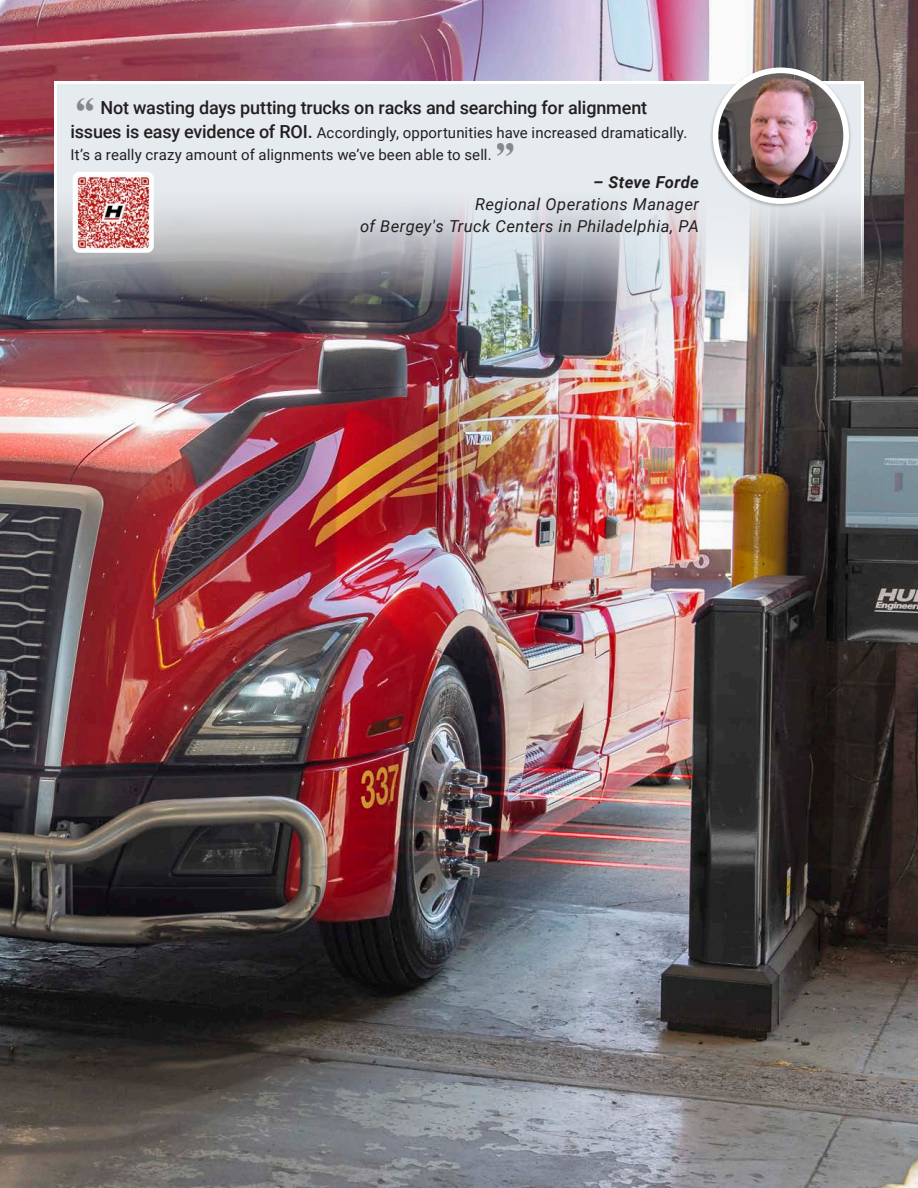
<style>
.page{position:relative;width:918px;height:1188px;background:#fff}
.page>*{position:absolute;margin:0;border:0;box-sizing:border-box;transform-origin:0 0}
.t1{font:48px "Engravers";color:#939598}
.DS2_7_2_-_Quotation{font:500 18px "Roboto";letter-spacing:-.01em;color:#231f20}
.DS2_7_3_-_Quote_Attribution__nested{font:italic 16.5px/21.6px "Roboto";letter-spacing:.025em;color:#231f20;text-align:right}
.DS2_7_2_-_Quotation-2{font:15px/21.6px "Roboto";letter-spacing:.005em;color:#231f20}
.s1{font-weight:500;font-size:18px}
.s2{font-weight:700}
</style>
<div class="page">
<img style="left:0;top:0;width:918px;height:1188px">
<svg style="left:58px;top:85px;width:802px;height:213px;background:#cccfd4"></svg>
<div style="left:54px;top:81px;width:810px;height:221px;border:3px solid #fff"></div>
<div style="left:710px;top:66px;width:142px;height:142px;background:#231f20;opacity:.3"></div>
<img style="left:715px;top:70px;width:131px;height:131px;border-radius:65px">
<div style="left:713px;top:68px;width:136px;height:136px;border:6px solid #fff;border-radius:50%"></div>
<div style="left:73px;top:172px;width:81px;height:81px;background:#fff;border-radius:7px"></div>
<img style="left:76px;top:175px;width:74px;height:74px">
<h1 class="t1" style="left:70px;top:86px;width:30px">“</h1>
<p class="DS2_7_2_-_Quotation" style="left:100px;top:95px;width:548px">Not wasting days putting trucks on racks and searching for alignment</p>
<p class="DS2_7_2_-_Quotation-2" style="left:70px;top:122px;width:618px"><span class="s1">issues is easy evidence of ROI.</span> Accordingly, opportunities have increased dramatically.<br>It’s a really crazy amount of alignments we’ve been able to sell.</p>
<h1 class="t1" style="left:492px;top:132px;width:30px">”</h1>
<p class="DS2_7_3_-_Quote_Attribution__nested" style="left:360px;top:171px;width:340px"><span class="s2">– Steve Forde<br></span>Regional Operations Manager<br>of Bergey's Truck Centers in Philadelphia, PA</p>
</div>
